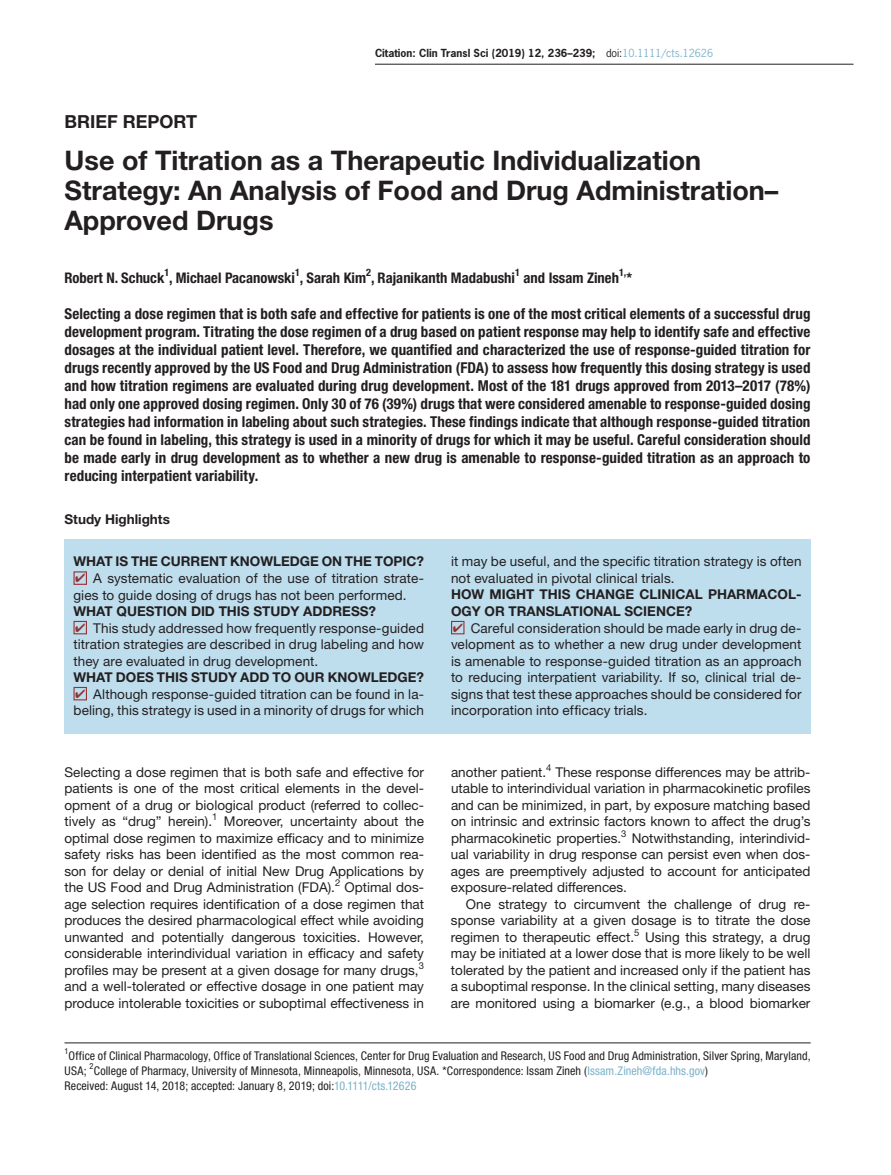
<style>
.page{position:relative;width:891px;height:1175px;background:#fff}
.page>*{position:absolute;margin:0;border:0;box-sizing:border-box;transform-origin:0 0}
.t1{font:700 27px/30px "Helvetica Neue LT Std";color:#231f20}
.t2{font:700 18px "Helvetica Neue LT Std";color:#231f20}
.t3{font:700 condensed 15px/18px "Helvetica Neue LT Std";letter-spacing:.005em;color:#231f20;text-align:justify}
.t4{font:700 condensed 14.7px "Helvetica Neue LT Std";color:#231f20}
.t5{font:13.5px/16.5px "Helvetica Neue LT Std";letter-spacing:.005em;color:#231f20;text-align:justify}
.t6{font:700 13.5px/16.5px "Helvetica Neue LT Std";color:#231f20}
.t7{font:condensed 12px/15px "Helvetica Neue LT Std";letter-spacing:.01em;color:#231f20}
.t8{font:700 10.5px "News Gothic Std";color:#231f20}
.s1{font-weight:400}
.s2{font-weight:400;color:#7cb1ca}
.s3{color:#943433}
.s4{color:#7cb1ca}
</style>
<div class="page">
<hr style="left:375px;top:64px;width:479px;height:1px;background:#231f20">
<hr style="left:64px;top:1042px;width:747px;height:1px;background:#231f20">
<div style="left:64px;top:496px;width:747px;height:237px;background:#bedded"></div>
<div style="left:52px;top:493px;width:771px;height:45px;background:#fff"></div>
<div style="left:74px;top:571px;width:13px;height:14px;border:1px solid #943433"></div>
<div style="left:74px;top:621px;width:13px;height:13px;border:1px solid #943433"></div>
<div style="left:74px;top:687px;width:13px;height:13px;border:1px solid #943433"></div>
<div style="left:451px;top:621px;width:14px;height:13px;border:1px solid #943433"></div>
<p class="t8" style="left:375px;top:46px;width:340px">Citation: Clin Transl Sci (2019) 12, 236–239; <span class="s1">doi:</span><span class="s2">10.1111/cts.12626</span></p>
<h2 class="t2" style="left:64px;top:111px;width:134px">BRIEF REPORT</h2>
<h1 class="t1" style="left:64px;top:145px;width:715px">Use of Titration as a Therapeutic Individualization<br>Strategy: An Analysis of Food and Drug Administration–<br>Approved Drugs</h1>
<p class="t4" style="left:64px;top:269px;width:569px">Robert N. Schuck<sup>1</sup>, Michael Pacanowski<sup>1</sup>, Sarah Kim<sup>2</sup>, Rajanikanth Madabushi<sup>1</sup> and Issam Zineh<sup>1,</sup>*</p>
<p class="t3" style="left:64px;top:304px;width:748px">Selecting a dose regimen that is both safe and effective for patients is one of the most critical elements of a successful drug development program. Titrating the dose regimen of a drug based on patient response may help to identify safe and effective dosages at the individual patient level. Therefore, we quantified and characterized the use of response-guided titration for drugs recently approved by the US Food and Drug Administration (FDA) to assess how frequently this dosing strategy is used and how titration regimens are evaluated during drug development. Most of the 181 drugs approved from 2013–2017 (78%) had only one approved dosing regimen. Only 30 of 76 (39%) drugs that were considered amenable to response-guided dosing strategies had information in labeling about such strategies. These findings indicate that although response-guided titration can be found in labeling, this strategy is used in a minority of drugs for which it may be useful. Careful consideration should be made early in drug development as to whether a new drug is amenable to response-guided titration as an approach to reducing interpatient variability.</p>
<p class="t6" style="left:64px;top:510px;width:107px">Study Highlights</p>
<p class="t6" style="left:74px;top:553px;width:352px">WHAT IS THE CURRENT KNOWLEDGE ON THE TOPIC?</p>
<p class="t5" style="left:74px;top:570px;width:352px"><span class="s3">✔</span> A systematic evaluation of the use of titration strate&shy;gies to guide dosing of drugs has not been performed.</p>
<p class="t6" style="left:74px;top:602px;width:304px">WHAT QUESTION DID THIS STUDY ADDRESS?</p>
<p class="t5" style="left:74px;top:619px;width:352px"><span class="s3">✔</span> This study addressed how frequently response-guided titration strategies are described in drug labeling and how they are evaluated in drug development.</p>
<p class="t6" style="left:74px;top:668px;width:352px">WHAT DOES THIS STUDY ADD TO OUR KNOWLEDGE?</p>
<p class="t5" style="left:74px;top:685px;width:352px"><span class="s3">✔</span> Although response-guided titration can be found in la&shy;beling, this strategy is used in a minority of drugs for which</p>
<p class="t5" style="left:451px;top:553px;width:352px">it may be useful, and the specific titration strategy is often not evaluated in pivotal clinical trials.</p>
<p class="t6" style="left:451px;top:586px;width:352px">HOW MIGHT THIS CHANGE CLINICAL PHARMACOL-<br>OGY OR TRANSLATIONAL SCIENCE?</p>
<p class="t5" style="left:451px;top:619px;width:352px"><span class="s3">✔</span> Careful consideration should be made early in drug de&shy;velopment as to whether a new drug under development is amenable to response-guided titration as an approach to reducing interpatient variability. If so, clinical trial de&shy;signs that test these approaches should be considered for incorporation into efficacy trials.</p>
<p class="t5" style="left:451px;top:763px;width:361px">another patient.<sup>4</sup> These response differences may be attrib&shy;utable to interindividual variation in pharmacokinetic profiles and can be minimized, in part, by exposure matching based on intrinsic and extrinsic factors known to affect the drug’s pharmacokinetic properties.<sup>3</sup> Notwithstanding, interindivid&shy;ual variability in drug response can persist even when dos&shy;ages are preemptively adjusted to account for anticipated exposure-related differences.</p>
<p class="t5" style="left:451px;top:895px;width:361px;text-indent:15px">One strategy to circumvent the challenge of drug re&shy;sponse variability at a given dosage is to titrate the dose regimen to therapeutic effect.<sup>5</sup> Using this strategy, a drug may be initiated at a lower dose that is more likely to be well tolerated by the patient and increased only if the patient has a suboptimal response. In the clinical setting, many diseases are monitored using a biomarker (e.g., a blood biomarker</p>
<p class="t7" style="left:64px;top:1047px;width:748px"><sup>1</sup>Office of Clinical Pharmacology, Office of Translational Sciences, Center for Drug Evaluation and Research, US Food and Drug Administration, Silver Spring, Maryland,<br>USA; <sup>2</sup>College of Pharmacy, University of Minnesota, Minneapolis, Minnesota, USA. *Correspondence: Issam Zineh (<span class="s4">Issam.Zineh@fda.hhs.gov</span>)<br>Received: August 14, 2018; accepted: January 8, 2019; doi:<span class="s4">10.1111/cts.12626</span></p>
<p class="t5" style="left:64px;top:763px;width:361px">Selecting a dose regimen that is both safe and effective for patients is one of the most critical elements in the devel&shy;opment of a drug or biological product (referred to collec&shy;tively as “drug” herein).<sup>1</sup></p>
<p class="t5" style="left:64px;top:813px;width:361px;text-indent:159px">Moreover, uncertainty about the optimal dose regimen to maximize efficacy and to minimize safety risks has been identified as the most common rea&shy;son for delay or denial of initial New Drug Applications by the US Food and Drug Administration (FDA).<sup>2</sup> Optimal dos&shy;age selection requires identification of a dose regimen that produces the desired pharmacological effect while avoiding unwanted and potentially dangerous toxicities. However, considerable interindividual variation in efficacy and safety profiles may be present at a given dosage for many drugs,<sup>3 </sup>and a well-tolerated or effective dosage in one patient may produce intolerable toxicities or suboptimal effectiveness in</p>
</div>
